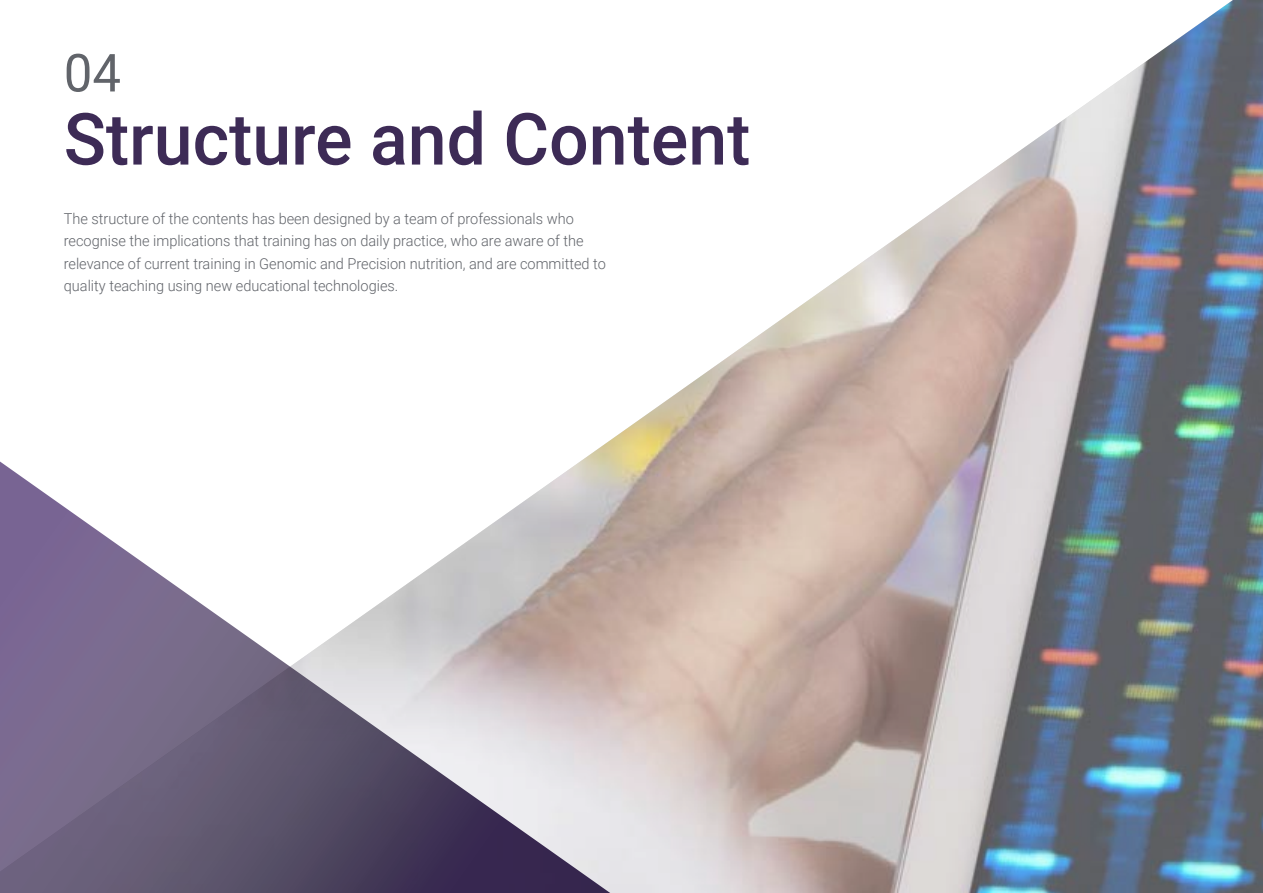
<style>
.page{position:relative;width:1263px;height:893px;background:#fff}
.page>*{position:absolute;margin:0;border:0;box-sizing:border-box;transform-origin:0 0}
.t1{font:500 72px "Roboto";color:#3d2b56}
.t2{font:52.5px "Roboto";color:#61646a}
.t3{font:300 15px/22.5px "Roboto";color:#61646a}
</style>
<div class="page">
<img style="left:602px;top:0;width:661px;height:893px">
<svg style="left:0;top:446px;width:640px;height:447px"></svg>
<h2 class="t2" style="left:64px;top:36px;width:59px">04</h2>
<h1 class="t1" style="left:64px;top:89px;width:688px">Structure and Content</h1>
<p class="t3" style="left:64px;top:207px;width:544px">The structure of the contents has been designed by a team of professionals who recognise the implications that training has on daily practice, who are aware of the relevance of current training in Genomic and Precision nutrition, and are committed to quality teaching using new educational technologies.</p>
</div>
